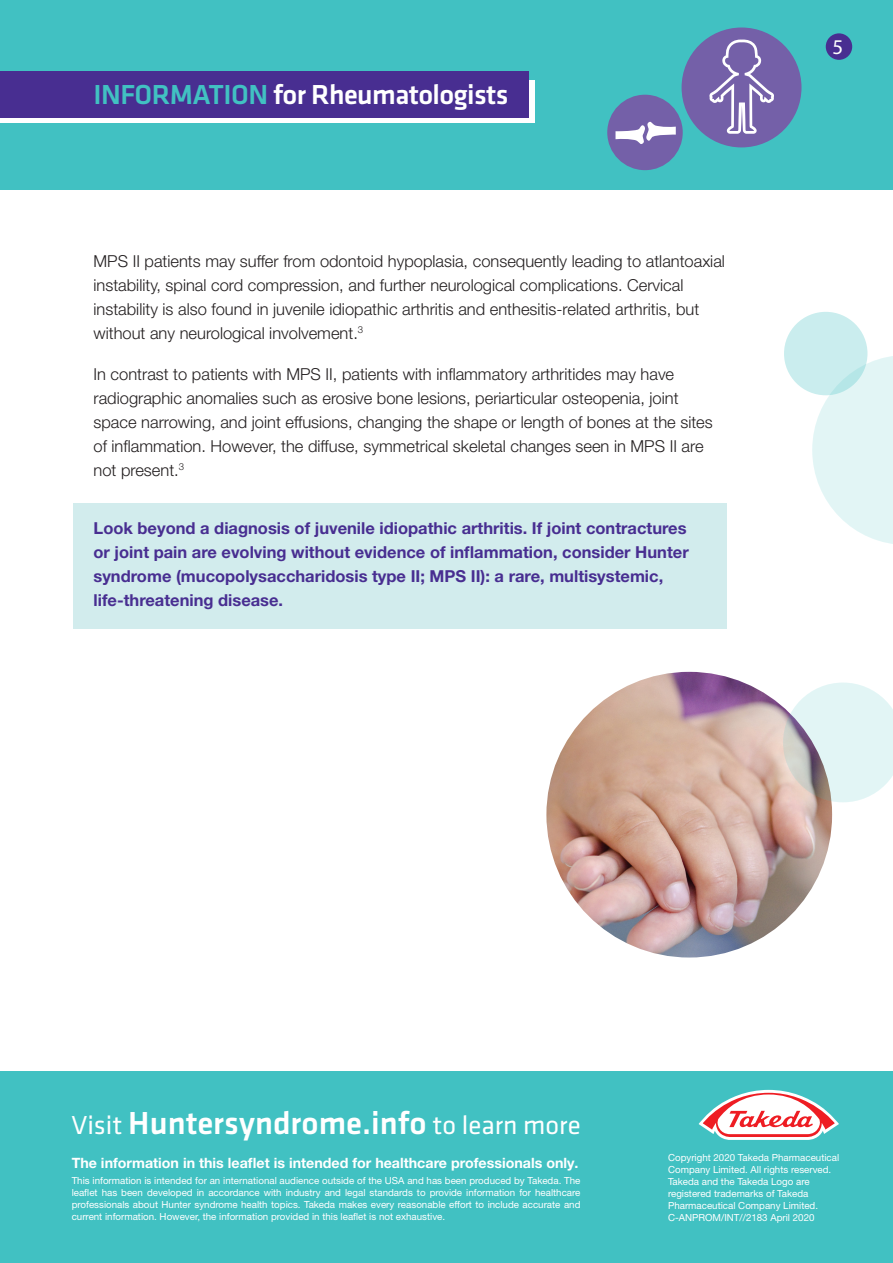
<style>
.page{position:relative;width:893px;height:1263px;background:#fff}
.page>*{position:absolute;margin:0;border:0;box-sizing:border-box;transform-origin:0 0}
.t1{font:500 33px "Klavika";color:#fff}
.t2{font:500 28.5px "Klavika";letter-spacing:-.02em;color:#fff}
.t3{font:21px "Myriad Pro";color:#fff}
.Body_Copy{font:300 16.5px/24px "Helvetica Neue LT Pro";color:#231f20}
.Pullouts_bold{font:700 16.5px/24px "Helvetica Neue LT Pro";color:#482e91}
.t4{font:700 14.25px "Helvetica Neue LT Pro";color:#fff}
.t5{font:9.75px/12px "Helvetica Neue LT Pro";color:#fff;text-align:justify}
.s1{color:#41c1c2}
.s2{font-weight:400;font-size:27px}
</style>
<div class="page">
<div style="left:73px;top:503px;width:654px;height:125px;background:#d2eced"></div>
<div style="left:0;top:0;width:893px;height:190px;background:#41c1c2"></div>
<div style="left:826px;top:33px;width:26px;height:27px;background:#482e91;border-radius:50%"></div>
<div style="left:784px;top:312px;width:83px;height:83px;background:#caedee;border-radius:50%"></div>
<svg style="left:812px;top:355px;width:81px;height:189px"></svg>
<div style="left:0;top:1071px;width:893px;height:192px;background:#41c1c2"></div>
<svg style="left:0;top:80px;width:535px;height:43px;background:#e1dced"></svg>
<div style="left:0;top:71px;width:528px;height:46px;background:#482e91"></div>
<div style="left:682px;top:28px;width:119px;height:119px;background:#7460a8;border-radius:50%"></div>
<div style="left:607px;top:95px;width:76px;height:75px;background:#7460a8;border-radius:50%"></div>
<svg style="left:615px;top:121px;width:61px;height:23px"></svg>
<svg style="left:709px;top:40px;width:65px;height:94px"></svg>
<img style="left:546px;top:672px;width:286px;height:285px;border-radius:143px">
<svg style="left:783px;top:682px;width:110px;height:120px;background:#dae4e4"></svg>
<svg style="left:699px;top:1090px;width:140px;height:50px"></svg>
<p class="t2" style="left:94px;top:79px;width:416px"><span class="s1">INFORMATION</span> for Rheumatologists</p>
<p class="Body_Copy" style="left:94px;top:249px;width:633px">MPS II patients may suffer from odontoid hypoplasia, consequently leading to atlantoaxial instability, spinal cord compression, and further neurological complications. Cervical instability is also found in juvenile idiopathic arthritis and enthesitis-related arthritis, but without any neurological involvement.<sup>3</sup></p>
<p class="Body_Copy" style="left:94px;top:362px;width:621px">In contrast to patients with MPS II, patients with inflammatory arthritides may have radiographic anomalies such as erosive bone lesions, periarticular osteopenia, joint space narrowing, and joint effusions, changing the shape or length of bones at the sites of inflammation. However, the diffuse, symmetrical skeletal changes seen in MPS II are not present.<sup>3</sup></p>
<p class="Pullouts_bold" style="left:94px;top:516px;width:597px">Look beyond a diagnosis of juvenile idiopathic arthritis. If joint contractures or joint pain are evolving without evidence of inflammation, consider Hunter syndrome (mucopolysaccharidosis type II; MPS II): a rare, multisystemic, life-threatening disease.</p>
<p class="t3" style="left:832px;top:34px;width:12px">5</p>
<p class="t1" style="left:71px;top:1105px;width:511px"><span class="s2">Visit</span> Huntersyndrome.info <span class="s2">to learn more</span></p>
<p class="t4" style="left:72px;top:1154px;width:508px">The information in this leaflet is intended for healthcare professionals only.</p>
<p class="t5" style="left:72px;top:1175px;width:510px">This information is intended for an international audience outside of the USA and has been produced by Takeda. The leaflet has been developed in accordance with industry and legal standards to provide information for healthcare professionals about Hunter syndrome health topics. Takeda makes every reasonable effort to include accurate and current information. However, the information provided in this leaflet is not exhaustive.</p>
<p class="t5" style="left:668px;top:1151px;width:173px;text-align:left">Copyright 2020 Takeda Pharmaceutical Company Limited. All rights reserved.<br>Takeda and the Takeda Logo are registered trademarks of Takeda Pharmaceutical Company Limited.<br>C-ANPROM/INT//2183 April 2020</p>
</div>
